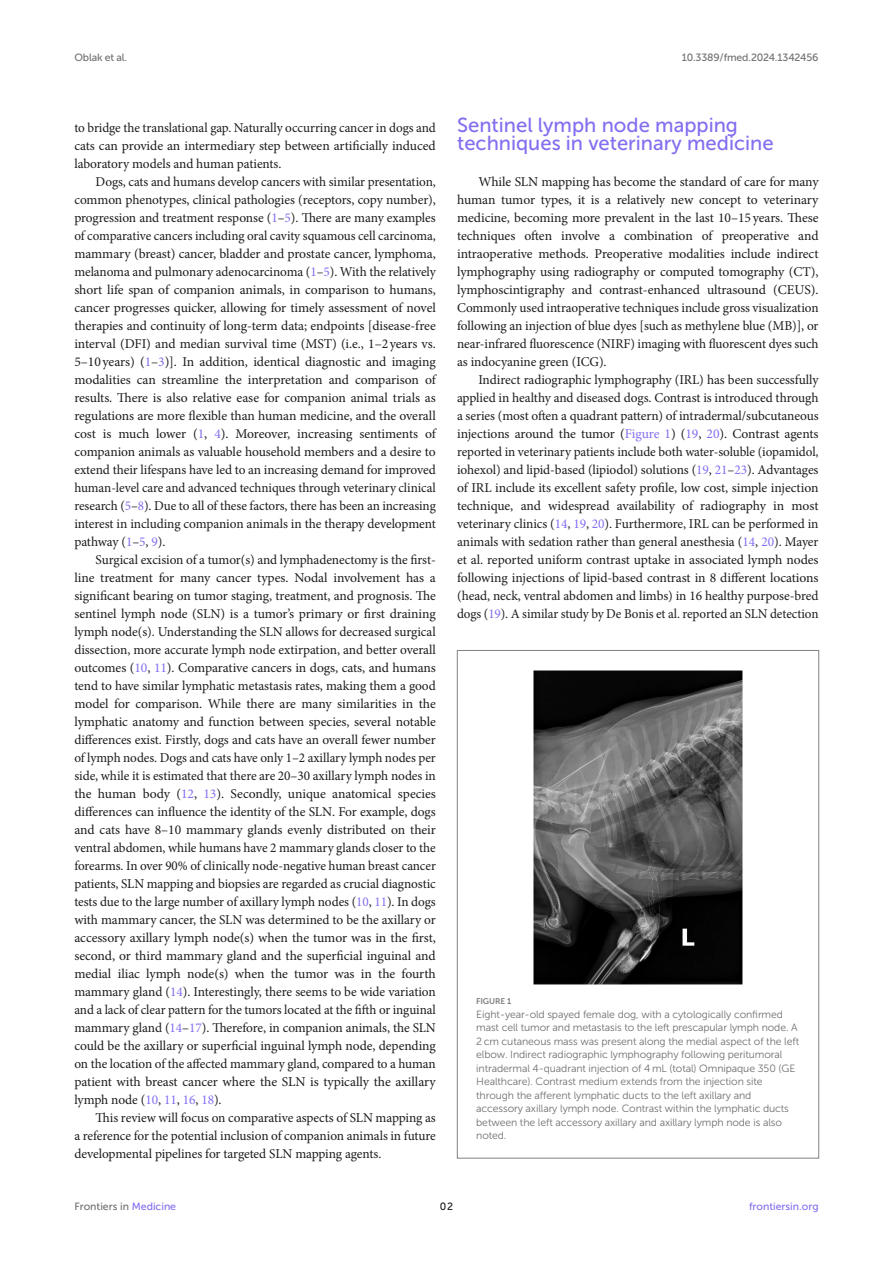
<style>
.page{position:relative;width:893px;height:1263px;background:#fff}
.page>*{position:absolute;margin:0;border:0;box-sizing:border-box;transform-origin:0 0}
.HEAD_1{font:20.25px/18px "Museo Sans 500";color:#856df0}
.TEXT{font:13.5px/18px "Minion Pro";letter-spacing:-.005em;color:#1b1c1b;text-align:justify}
.TEXT_FLUSH{font:13.5px/18px "Minion Pro";letter-spacing:-.005em;color:#1b1c1b;text-align:justify}
.FIG_LEG{font:10.5px/13.5px "Museo Sans 300";letter-spacing:-.01em;color:#706f70}
.t1{font:10.5px "Museo Sans 500";letter-spacing:-.015em;color:#706f70}
.t2{font:10.5px "Museo Sans 500";color:#856df0}
.t3{font:10.5px "Museo Sans 500";color:#1b1c1b}
.FIG_HD{font:8.25px "Museo Sans 700";letter-spacing:-.01em;color:#7e7f7f}
.s1{color:#856df0}
</style>
<div class="page">
<img style="left:533px;top:670px;width:210px;height:315px">
<p class="t1" style="left:74px;top:51px;width:54px">Oblak et al.</p>
<p class="t1" style="left:682px;top:51px;width:138px">10.3389/fmed.2024.1342456</p>
<p class="TEXT_FLUSH" style="left:74px;top:119px;width:363px">to bridge the translational gap. Naturally occurring cancer in dogs and cats can provide an intermediary step between artificially induced laboratory models and human patients.</p>
<p class="TEXT" style="left:74px;top:173px;width:363px;text-indent:21px">Dogs, cats and humans develop cancers with similar presentation, common phenotypes, clinical pathologies (receptors, copy number), progression and treatment response (<span class="s1">1</span>–<span class="s1">5</span>). There are many examples of comparative cancers including oral cavity squamous cell carcinoma, mammary (breast) cancer, bladder and prostate cancer, lymphoma, melanoma and pulmonary adenocarcinoma (<span class="s1">1</span>–<span class="s1">5</span>). With the relatively short life span of companion animals, in comparison to humans, cancer progresses quicker, allowing for timely assessment of novel therapies and continuity of long-term data; endpoints [disease-free interval (DFI) and median survival time (MST) (i.e., 1–2years vs.<br>5–10years) (<span class="s1">1</span>–<span class="s1">3</span>)]. In addition, identical diagnostic and imaging modalities can streamline the interpretation and comparison of results. There is also relative ease for companion animal trials as regulations are more flexible than human medicine, and the overall cost is much lower (<span class="s1">1</span>, <span class="s1">4</span>). Moreover, increasing sentiments of companion animals as valuable household members and a desire to extend their lifespans have led to an increasing demand for improved human-level care and advanced techniques through veterinary clinical research (<span class="s1">5</span>–<span class="s1">8</span>). Due to all of these factors, there has been an increasing interest in including companion animals in the therapy development pathway (<span class="s1">1</span>–<span class="s1">5</span>, <span class="s1">9</span>).</p>
<p class="TEXT" style="left:74px;top:551px;width:363px;text-indent:21px">Surgical excision of a tumor(s) and lymphadenectomy is the first&shy;line treatment for many cancer types. Nodal involvement has a significant bearing on tumor staging, treatment, and prognosis. The sentinel lymph node (SLN) is a tumor’s primary or first draining lymph node(s). Understanding the SLN allows for decreased surgical dissection, more accurate lymph node extirpation, and better overall outcomes (<span class="s1">10</span>, <span class="s1">11</span>). Comparative cancers in dogs, cats, and humans tend to have similar lymphatic metastasis rates, making them a good model for comparison. While there are many similarities in the lymphatic anatomy and function between species, several notable differences exist. Firstly, dogs and cats have an overall fewer number of lymph nodes. Dogs and cats have only 1–2 axillary lymph nodes per side, while it is estimated that there are 20–30 axillary lymph nodes in the human body (<span class="s1">12</span>, <span class="s1">13</span>). Secondly, unique anatomical species differences can influence the identity of the SLN. For example, dogs and cats have 8–10 mammary glands evenly distributed on their ventral abdomen, while humans have 2 mammary glands closer to the forearms. In over 90% of clinically node-negative human breast cancer patients, SLN mapping and biopsies are regarded as crucial diagnostic tests due to the large number of axillary lymph nodes (<span class="s1">10</span>, <span class="s1">11</span>). In dogs with mammary cancer, the SLN was determined to be the axillary or accessory axillary lymph node(s) when the tumor was in the first, second, or third mammary gland and the superficial inguinal and medial iliac lymph node(s) when the tumor was in the fourth mammary gland (<span class="s1">14</span>). Interestingly, there seems to be wide variation and a lack of clear pattern for the tumors located at the fifth or inguinal mammary gland (<span class="s1">14</span>–<span class="s1">17</span>). Therefore, in companion animals, the SLN could be the axillary or superficial inguinal lymph node, depending on the location of the affected mammary gland, compared to a human patient with breast cancer where the SLN is typically the axillary lymph node (<span class="s1">10</span>, <span class="s1">11</span>, <span class="s1">16</span>, <span class="s1">18</span>).</p>
<p class="TEXT" style="left:74px;top:1109px;width:363px;text-indent:21px">This review will focus on comparative aspects of SLN mapping as a reference for the potential inclusion of companion animals in future developmental pipelines for targeted SLN mapping agents.</p>
<p class="HEAD_1" style="left:457px;top:116px;width:318px">Sentinel lymph node mapping techniques in veterinary medicine</p>
<p class="TEXT_FLUSH" style="left:457px;top:173px;width:363px;text-indent:21px">While SLN mapping has become the standard of care for many human tumor types, it is a relatively new concept to veterinary medicine, becoming more prevalent in the last 10–15years. These techniques often involve a combination of preoperative and intraoperative methods. Preoperative modalities include indirect lymphography using radiography or computed tomography (CT), lymphoscintigraphy and contrast-enhanced ultrasound (CEUS).<br>Commonly used intraoperative techniques include gross visualization following an injection of blue dyes [such as methylene blue (MB)], or near-infrared fluorescence (NIRF) imaging with fluorescent dyes such as indocyanine green (ICG).</p>
<p class="TEXT" style="left:457px;top:371px;width:363px;text-indent:21px">Indirect radiographic lymphography (IRL) has been successfully applied in healthy and diseased dogs. Contrast is introduced through a series (most often a quadrant pattern) of intradermal/subcutaneous injections around the tumor (<span class="s1">Figure 1</span>) (<span class="s1">19</span>, <span class="s1">20</span>). Contrast agents reported in veterinary patients include both water-soluble (iopamidol, iohexol) and lipid-based (lipiodol) solutions (<span class="s1">19</span>, <span class="s1">21</span>–<span class="s1">23</span>). Advantages of IRL include its excellent safety profile, low cost, simple injection technique, and widespread availability of radiography in most veterinary clinics (<span class="s1">14</span>, <span class="s1">19</span>, <span class="s1">20</span>). Furthermore, IRL can be performed in animals with sedation rather than general anesthesia (<span class="s1">14</span>, <span class="s1">20</span>). Mayer et al. reported uniform contrast uptake in associated lymph nodes following injections of lipid-based contrast in 8 different locations (head, neck, ventral abdomen and limbs) in 16 healthy purpose-bred dogs (<span class="s1">19</span>). A similar study by De Bonis et al. reported an SLN detection</p>
<p class="FIG_HD" style="left:476px;top:997px;width:37px">FIGURE 1</p>
<p class="FIG_LEG" style="left:476px;top:1007px;width:324px">Eight-year-old spayed female dog, with a cytologically confirmed mast cell tumor and metastasis to the left prescapular lymph node. A 2 cm cutaneous mass was present along the medial aspect of the left elbow. Indirect radiographic lymphography following peritumoral intradermal 4-quadrant injection of 4 mL (total) Omnipaque 350 (GE Healthcare). Contrast medium extends from the injection site through the afferent lymphatic ducts to the left axillary and accessory axillary lymph node. Contrast within the lymphatic ducts between the left accessory axillary and axillary lymph node is also noted.</p>
<p class="t1" style="left:74px;top:1200px;width:103px">Frontiers in <span class="s1">Medicine</span></p>
<p class="t3" style="left:440px;top:1200px;width:15px">02</p>
<p class="t2" style="left:749px;top:1200px;width:71px">frontiersin.org</p>
</div>
